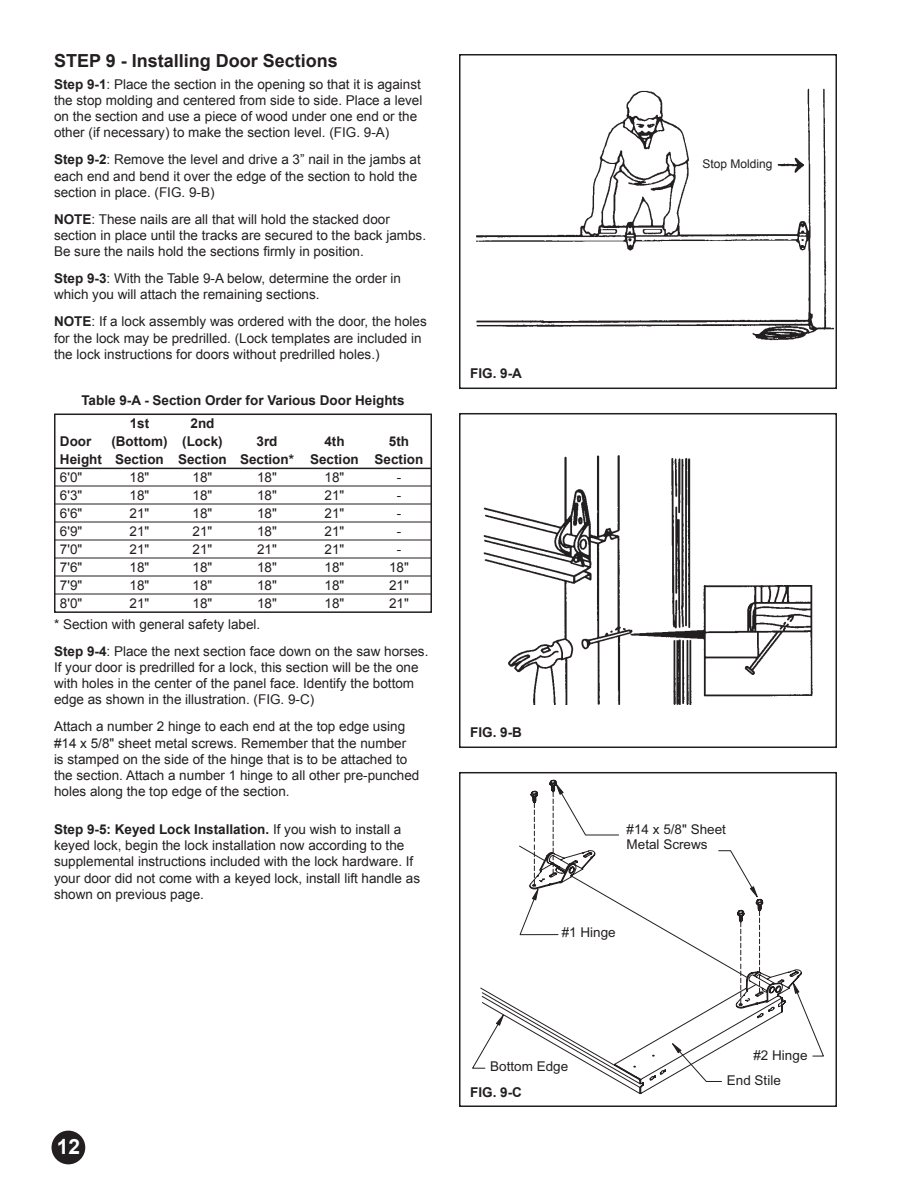
<style>
.page{position:relative;width:918px;height:1188px;background:#fff}
.page>*{position:absolute;margin:0;border:0;box-sizing:border-box;transform-origin:0 0}
.t1{font:700 21px "Arial";color:#fff}
.t2{font:700 18px "Arial";color:#231f20}
.t3{font:13.5px/16.2px "Arial";color:#231f20}
.t4{font:700 13.5px/18px "Arial";color:#231f20}
.t5{font:12px "Arial";color:#231f20}
.s1{font-weight:700}
</style>
<div class="page">
<div style="left:54px;top:414px;width:378px;height:199px;border:2px solid #231f20"></div>
<hr style="left:54px;top:468px;width:378px;height:1px;background:#231f20">
<hr style="left:54px;top:486px;width:378px;height:1px;background:#231f20">
<hr style="left:54px;top:504px;width:378px;height:1px;background:#231f20">
<hr style="left:54px;top:522px;width:378px;height:1px;background:#231f20">
<hr style="left:54px;top:540px;width:378px;height:1px;background:#231f20">
<hr style="left:54px;top:558px;width:378px;height:1px;background:#231f20">
<hr style="left:54px;top:576px;width:378px;height:1px;background:#231f20">
<hr style="left:54px;top:594px;width:378px;height:1px;background:#231f20">
<img style="left:476px;top:88px;width:358px;height:253px">
<div style="left:459px;top:54px;width:378px;height:335px;border:2px solid #231f20"></div>
<img style="left:483px;top:455px;width:330px;height:249px">
<div style="left:459px;top:413px;width:378px;height:335px;border:2px solid #231f20"></div>
<svg style="left:481px;top:987px;width:169px;height:108px"></svg>
<svg style="left:472px;top:1014px;width:250px;height:75px"></svg>
<svg style="left:538px;top:969px;width:261px;height:99px"></svg>
<svg style="left:519px;top:780px;width:245px;height:225px"></svg>
<div style="left:459px;top:772px;width:378px;height:335px;border:2px solid #231f20"></div>
<div style="left:52px;top:1131px;width:33px;height:33px;background:#231f20;border-radius:50%"></div>
<div style="left:699px;top:146px;width:63px;height:39px;background:#fff"></div>
<div style="left:472px;top:682px;width:56px;height:22px;background:#fff"></div>
<div style="left:475px;top:328px;width:60px;height:22px;background:#fff"></div>
<h2 class="t2" style="left:54px;top:51px;width:285px">STEP 9 - Installing Door Sections</h2>
<p class="t3" style="left:54px;top:76px;width:370px"><span class="s1">Step 9-1</span>: Place the section in the opening so that it is against the stop molding and centered from side to side. Place a level on the section and use a piece of wood under one end or the other (if necessary) to make the section level. (FIG. 9-A)</p>
<p class="t3" style="left:54px;top:152px;width:368px"><span class="s1">Step 9-2</span>: Remove the level and drive a 3” nail in the jambs at each end and bend it over the edge of the section to hold the section in place. (FIG. 9-B)</p>
<p class="t3" style="left:54px;top:211px;width:374px"><span class="s1">NOTE</span>: These nails are all that will hold the stacked door section in place until the tracks are secured to the back jambs.<br>Be sure the nails hold the sections firmly in position.</p>
<p class="t3" style="left:54px;top:270px;width:349px"><span class="s1">Step 9-3</span>: With the Table 9-A below, determine the order in which you will attach the remaining sections.</p>
<p class="t3" style="left:54px;top:314px;width:374px"><span class="s1">NOTE</span>: If a lock assembly was ordered with the door, the holes for the lock may be predrilled. (Lock templates are included in the lock instructions for doors without predrilled holes.)</p>
<p class="t4" style="left:81px;top:391px;width:325px">Table 9-A - Section Order for Various Door Heights</p>
<p class="t4" style="left:130px;top:414px;width:21px">1st</p>
<p class="t4" style="left:190px;top:414px;width:26px">2nd</p>
<p class="t4" style="left:60px;top:432px;width:33px">Door</p>
<p class="t4" style="left:111px;top:432px;width:113px">(Bottom) (Lock)</p>
<p class="t4" style="left:257px;top:432px;width:23px">3rd</p>
<p class="t4" style="left:324px;top:432px;width:22px">4th</p>
<p class="t4" style="left:60px;top:432px;width:365px;text-indent:329px">5th<br>Height Section Section Section* Section Section</p>
<p class="t3" style="left:60px;top:469px;width:24px">6'0"</p>
<p class="t3" style="left:130px;top:469px;width:21px">18"</p>
<p class="t3" style="left:193px;top:469px;width:21px">18"</p>
<p class="t3" style="left:257px;top:469px;width:21px">18"</p>
<p class="t3" style="left:325px;top:469px;width:21px">18"</p>
<p class="t3" style="left:397px;top:469px;width:6px">-</p>
<p class="t3" style="left:60px;top:487px;width:24px">6'3"</p>
<p class="t3" style="left:130px;top:487px;width:21px">18"</p>
<p class="t3" style="left:193px;top:487px;width:21px">18"</p>
<p class="t3" style="left:257px;top:487px;width:21px">18"</p>
<p class="t3" style="left:325px;top:487px;width:21px">21"</p>
<p class="t3" style="left:397px;top:487px;width:6px">-</p>
<p class="t3" style="left:60px;top:505px;width:24px">6'6"</p>
<p class="t3" style="left:130px;top:505px;width:21px">21"</p>
<p class="t3" style="left:193px;top:505px;width:21px">18"</p>
<p class="t3" style="left:257px;top:505px;width:21px">18"</p>
<p class="t3" style="left:325px;top:505px;width:21px">21"</p>
<p class="t3" style="left:397px;top:505px;width:6px">-</p>
<p class="t3" style="left:60px;top:523px;width:24px">6'9"</p>
<p class="t3" style="left:130px;top:523px;width:21px">21"</p>
<p class="t3" style="left:193px;top:523px;width:21px">21"</p>
<p class="t3" style="left:257px;top:523px;width:21px">18"</p>
<p class="t3" style="left:325px;top:523px;width:21px">21"</p>
<p class="t3" style="left:397px;top:523px;width:6px">-</p>
<p class="t3" style="left:60px;top:541px;width:24px">7'0"</p>
<p class="t3" style="left:130px;top:541px;width:21px">21"</p>
<p class="t3" style="left:193px;top:541px;width:21px">21"</p>
<p class="t3" style="left:257px;top:541px;width:21px">21"</p>
<p class="t3" style="left:325px;top:541px;width:21px">21"</p>
<p class="t3" style="left:397px;top:541px;width:6px">-</p>
<p class="t3" style="left:60px;top:559px;width:24px">7'6"</p>
<p class="t3" style="left:130px;top:559px;width:21px">18"</p>
<p class="t3" style="left:193px;top:559px;width:21px">18"</p>
<p class="t3" style="left:257px;top:559px;width:21px">18"</p>
<p class="t3" style="left:325px;top:559px;width:21px">18"</p>
<p class="t3" style="left:389px;top:559px;width:21px">18"</p>
<p class="t3" style="left:60px;top:577px;width:24px">7'9"</p>
<p class="t3" style="left:130px;top:577px;width:21px">18"</p>
<p class="t3" style="left:193px;top:577px;width:21px">18"</p>
<p class="t3" style="left:257px;top:577px;width:21px">18"</p>
<p class="t3" style="left:325px;top:577px;width:21px">18"</p>
<p class="t3" style="left:389px;top:577px;width:21px">21"</p>
<p class="t3" style="left:60px;top:595px;width:24px">8'0"</p>
<p class="t3" style="left:130px;top:595px;width:21px">21"</p>
<p class="t3" style="left:193px;top:595px;width:21px">18"</p>
<p class="t3" style="left:257px;top:595px;width:21px">18"</p>
<p class="t3" style="left:325px;top:595px;width:21px">18"</p>
<p class="t3" style="left:389px;top:595px;width:21px">21"</p>
<p class="t3" style="left:54px;top:611px;width:376px;line-height:27px">* Section with general safety label.<br><span class="s1">Step 9-4</span>: Place the next section face down on the saw horses.</p>
<p class="t3" style="left:54px;top:659px;width:366px">If your door is predrilled for a lock, this section will be the one with holes in the center of the panel face. Identify the bottom edge as shown in the illustration. (FIG. 9-C)</p>
<p class="t3" style="left:54px;top:719px;width:367px">Attach a number 2 hinge to each end at the top edge using #14 x 5/8" sheet metal screws. Remember that the number<br>is stamped on the side of the hinge that is to be attached to the section. Attach a number 1 hinge to all other pre-punched holes along the top edge of the section.</p>
<p class="t3" style="left:54px;top:821px;width:368px"><span class="s1">Step 9-5: Keyed Lock Installation.</span> If you wish to install a keyed lock, begin the lock installation now according to the supplemental instructions included with the lock hardware. If your door did not come with a keyed lock, install lift handle as shown on previous page.</p>
<p class="t4" style="left:470px;top:365px;width:53px">FIG. 9-A</p>
<p class="t5" style="left:703px;top:157px;width:72px">Stop Molding</p>
<p class="t4" style="left:470px;top:723px;width:53px">FIG. 9-B</p>
<p class="t3" style="left:627px;top:823px;width:101px;line-height:15px">#14 x 5/8" Sheet<br>Metal Screws</p>
<p class="t3" style="left:562px;top:926px;width:56px">#1 Hinge</p>
<h1 class="t1" style="left:57px;top:1135px;width:25px">12</h1>
<p class="t3" style="left:490px;top:1060px;width:80px">Bottom Edge</p>
<p class="t4" style="left:470px;top:1083px;width:53px">FIG. 9-C</p>
<p class="t3" style="left:753px;top:1049px;width:56px">#2 Hinge</p>
<p class="t3" style="left:727px;top:1073px;width:56px">End Stile</p>
</div>
